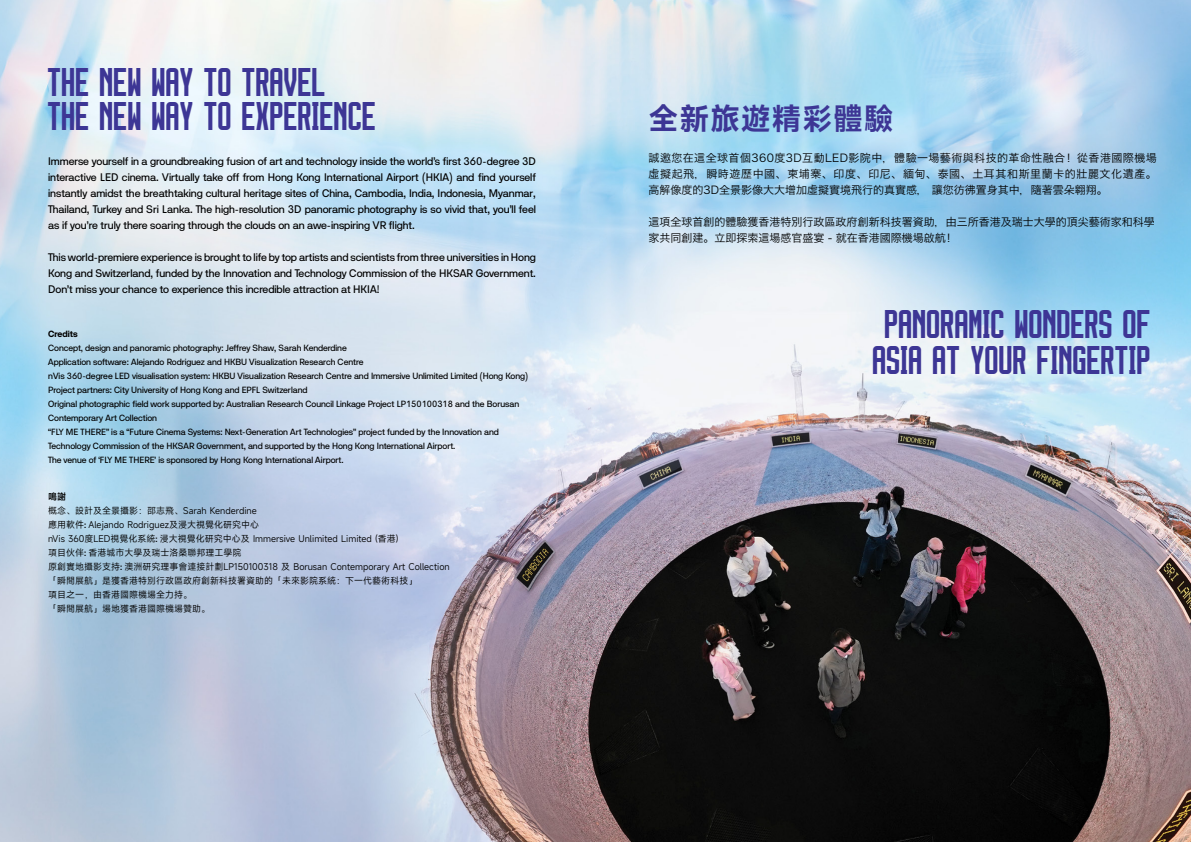
<style>
.page{position:relative;width:1191px;height:842px;background:#fff}
.page>*{position:absolute;margin:0;border:0;box-sizing:border-box;transform-origin:0 0}
.t1{font:32px/34px "Thernaly";color:#3d3695}
.t2{font:600 30px "Mi Sans";letter-spacing:.025em;color:#3d3695}
.t3{font:11px/16px "Magnetik";color:#000;text-align:justify}
.t4{font:11px/16px "Hiragino Sans CNS W3";color:#000;text-align:justify}
.t5{font:9px/14px "Magnetik";color:#000}
.t6{font:9px/14px "Mi Sans";color:#000}
.t7{font:700 9px "Magnetik";color:#000}
.t8{font:600 9px "Mi Sans";color:#000}
.s1{font-family:"Magnetik"}
</style>
<div class="page">
<img style="left:0;top:0;width:1191px;height:842px">
<h1 class="t1" style="left:48px;top:68px;width:330px">THE NEW WAY TO TRAVEL<br>THE NEW WAY TO EXPERIENCE</h1>
<p class="t3" style="left:48px;top:153px;width:489px">Immerse yourself in a groundbreaking fusion of art and technology inside the world’s first 360-degree 3D interactive LED cinema. Virtually take off from Hong Kong International Airport (HKIA) and find yourself instantly amidst the breathtaking cultural heritage sites of China, Cambodia, India, Indonesia, Myanmar, Thailand, Turkey and Sri Lanka. The high-resolution 3D panoramic photography is so vivid that, you’ll feel as if you’re truly there soaring through the clouds on an awe-inspiring VR flight.</p>
<p class="t3" style="left:48px;top:249px;width:489px">This world-premiere experience is brought to life by top artists and scientists from three universities in Hong Kong and Switzerland, funded by the Innovation and Technology Commission of the HKSAR Government.<br>Don’t miss your chance to experience this incredible attraction at HKIA!</p>
<p class="t7" style="left:48px;top:328px;width:31px">Credits</p>
<p class="t5" style="left:48px;top:340px;width:481px">Concept, design and panoramic photography: Jeffrey Shaw, Sarah Kenderdine<br>Application software: Alejando Rodriguez and HKBU Visualization Research Centre<br>nVis 360-degree LED visualisation system: HKBU Visualization Research Centre and Immersive Unlimited Limited (Hong Kong)<br>Project partners: City University of Hong Kong and EPFL Switzerland<br>Original photographic field work supported by: Australian Research Council Linkage Project LP150100318 and the Borusan Contemporary Art Collection<br>“FLY ME THERE” is a “Future Cinema Systems: Next-Generation Art Technologies” project funded by the Innovation and Technology Commission of the HKSAR Government, and supported by the Hong Kong International Airport.<br>The venue of ‘FLY ME THERE’ is sponsored by Hong Kong International Airport.</p>
<p class="t8" style="left:48px;top:491px;width:19px">鳴謝</p>
<p class="t6" style="left:48px;top:504px;width:403px">概念、設計及全景攝影：邵志飛、Sarah Kenderdine<br>應用軟件<span class="s1">:</span> Alejando Rodriguez及浸大視覺化研究中心<br>nVis 360度LED視覺化系統<span class="s1">:</span> 浸大視覺化研究中心及 Immersive Unlimited Limited (香港)<br>項目伙伴<span class="s1">:</span> 香港城市大學及瑞士洛桑聯邦理工學院<br>原創實地攝影支持<span class="s1">:</span> 澳洲研究理事會連接計劃LP150100318 及 Borusan Contemporary Art Collection「瞬間展航」是獲香港特別行政區政府創新科技署資助的「未來影院系統：下一代藝術科技」<br>項目之一，由香港國際機場全力持。<br>「瞬間展航」場地獲香港國際機場贊助。</p>
<h2 class="t2" style="left:648px;top:99px;width:247px">全新旅遊精彩體驗</h2>
<p class="t4" style="left:648px;top:149px;width:510px">誠邀您在這全球首個360度3D互動LED影院中，體驗一場藝術與科技的革命性融合！從香港國際機場虛擬起飛，瞬時遊歷中國、柬埔寨、印度、印尼、緬甸、泰國、土耳其和斯里蘭卡的壯麗文化遺產。高解像度的3D全景影像大大增加虛擬實境飛行的真實感， 讓您彷彿置身其中，隨著雲朵翱翔。</p>
<p class="t4" style="left:648px;top:213px;width:508px">這項全球首創的體驗獲香港特別行政區政府創新科技署資助，由三所香港及瑞士大學的頂尖藝術家和科學家共同創建。立即探索這場感官盛宴 - 就在香港國際機場啟航！</p>
<h1 class="t1" style="left:873px;top:309px;width:280px;line-height:36px;text-align:center">PANORAMIC WONDERS OF<br>ASIA AT YOUR FINGERTIP</h1>
</div>
